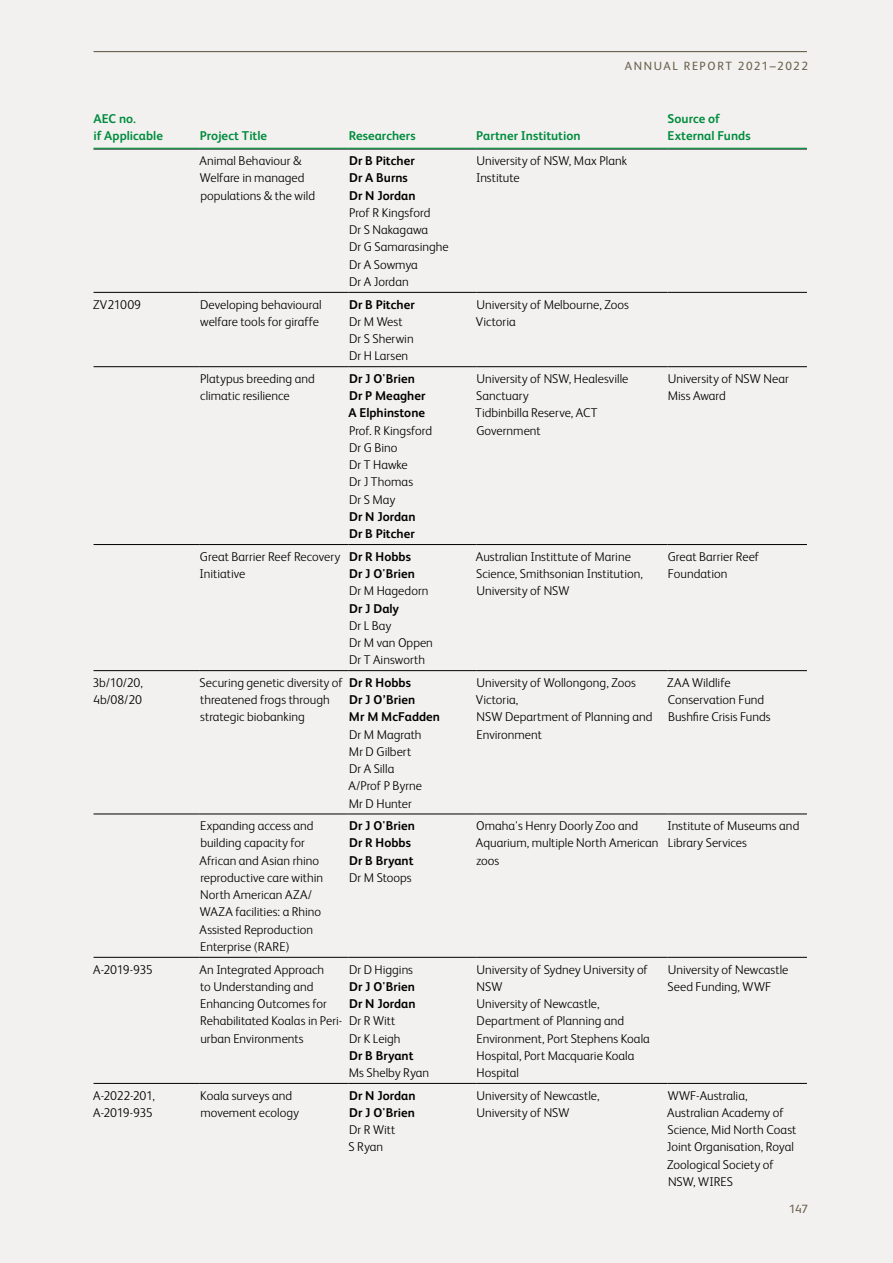
<style>
.page{position:relative;width:893px;height:1263px;background:#f3f1ef}
.page>*{position:absolute;margin:0;border:0;box-sizing:border-box;transform-origin:0 0}
.t1{font:300 12.75px/17.2px "FS Albert";color:#000}
.t2{font:700 12.75px/17.2px "FS Albert";letter-spacing:.005em;color:#000}
.t3{font:700 12.75px/17.2px "FS Albert";color:#008c3e}
.t4{font:300 12.75px/17.2px "FS Albert";letter-spacing:-.025em;color:#000}
.t5{font:12px "FS Albert";letter-spacing:.13em;color:#69614e}
</style>
<div class="page">
<hr style="left:94px;top:51px;width:713px;height:1px;background:#69614e">
<hr style="left:94px;top:149px;width:106px;height:1px;background:#000">
<hr style="left:200px;top:149px;width:149px;height:1px;background:#000">
<hr style="left:349px;top:149px;width:127px;height:1px;background:#000">
<hr style="left:476px;top:149px;width:192px;height:1px;background:#000">
<hr style="left:668px;top:149px;width:139px;height:1px;background:#000">
<hr style="left:94px;top:292px;width:106px;height:1px;background:#000">
<hr style="left:200px;top:292px;width:149px;height:1px;background:#000">
<hr style="left:349px;top:292px;width:127px;height:1px;background:#000">
<hr style="left:476px;top:292px;width:192px;height:1px;background:#000">
<hr style="left:668px;top:292px;width:139px;height:1px;background:#000">
<hr style="left:94px;top:366px;width:106px;height:1px;background:#000">
<hr style="left:200px;top:366px;width:149px;height:1px;background:#000">
<hr style="left:349px;top:366px;width:127px;height:1px;background:#000">
<hr style="left:476px;top:366px;width:192px;height:1px;background:#000">
<hr style="left:668px;top:366px;width:139px;height:1px;background:#000">
<hr style="left:94px;top:544px;width:106px;height:1px;background:#000">
<hr style="left:200px;top:544px;width:149px;height:1px;background:#000">
<hr style="left:349px;top:544px;width:127px;height:1px;background:#000">
<hr style="left:476px;top:544px;width:192px;height:1px;background:#000">
<hr style="left:668px;top:544px;width:139px;height:1px;background:#000">
<hr style="left:94px;top:670px;width:106px;height:1px;background:#000">
<hr style="left:200px;top:670px;width:149px;height:1px;background:#000">
<hr style="left:349px;top:670px;width:127px;height:1px;background:#000">
<hr style="left:476px;top:670px;width:192px;height:1px;background:#000">
<hr style="left:668px;top:670px;width:139px;height:1px;background:#000">
<hr style="left:94px;top:814px;width:106px;height:1px;background:#000">
<hr style="left:200px;top:814px;width:149px;height:1px;background:#000">
<hr style="left:349px;top:814px;width:127px;height:1px;background:#000">
<hr style="left:476px;top:814px;width:192px;height:1px;background:#000">
<hr style="left:668px;top:814px;width:139px;height:1px;background:#000">
<hr style="left:94px;top:957px;width:106px;height:1px;background:#000">
<hr style="left:200px;top:957px;width:149px;height:1px;background:#000">
<hr style="left:349px;top:957px;width:127px;height:1px;background:#000">
<hr style="left:476px;top:957px;width:192px;height:1px;background:#000">
<hr style="left:668px;top:957px;width:139px;height:1px;background:#000">
<hr style="left:94px;top:1083px;width:106px;height:1px;background:#000">
<hr style="left:200px;top:1083px;width:149px;height:1px;background:#000">
<hr style="left:349px;top:1083px;width:127px;height:1px;background:#000">
<hr style="left:476px;top:1083px;width:192px;height:1px;background:#000">
<hr style="left:668px;top:1083px;width:139px;height:1px;background:#000">
<hr style="left:94px;top:148px;width:106px;height:1px;background:#009641">
<hr style="left:200px;top:148px;width:149px;height:1px;background:#009641">
<hr style="left:349px;top:148px;width:127px;height:1px;background:#009641">
<hr style="left:476px;top:148px;width:192px;height:1px;background:#009641">
<hr style="left:668px;top:148px;width:139px;height:1px;background:#009641">
<p class="t3" style="left:94px;top:109px;width:71px">AEC no.<br>if Applicable</p>
<p class="t3" style="left:200px;top:126px;width:69px">Project Title</p>
<p class="t3" style="left:349px;top:126px;width:69px">Researchers</p>
<p class="t3" style="left:476px;top:126px;width:106px">Partner Institution</p>
<p class="t5" style="left:625px;top:58px;width:185px">ANNUAL REPORT 2021–2022</p>
<p class="t3" style="left:668px;top:109px;width:85px">Source of<br>External Funds</p>
<p class="t1" style="left:199px;top:152px;width:117px">Animal Behaviour &amp;<br>Welfare in managed populations &amp; the wild</p>
<p class="t2" style="left:349px;top:152px;width:68px">Dr B Pitcher<br>Dr A Burns<br>Dr N Jordan</p>
<p class="t1" style="left:349px;top:203px;width:101px">Prof R Kingsford<br>Dr S Nakagawa<br>Dr G Samarasinghe<br>Dr A Sowmya<br>Dr A Jordan</p>
<p class="t1" style="left:476px;top:152px;width:152px">University of NSW, Max Plank<br>Institute</p>
<p class="t1" style="left:93px;top:295px;width:50px">ZV21009</p>
<p class="t1" style="left:200px;top:295px;width:123px">Developing behavioural welfare tools for giraffe</p>
<p class="t2" style="left:349px;top:295px;width:67px">Dr B Pitcher</p>
<p class="t1" style="left:349px;top:312px;width:66px">Dr M West<br>Dr S Sherwin<br>Dr H Larsen</p>
<p class="t1" style="left:200px;top:369px;width:116px">Platypus breeding and climatic resilience</p>
<p class="t2" style="left:348px;top:369px;width:78px">Dr J O'Brien<br>Dr P Meagher<br>A Elphinstone</p>
<p class="t1" style="left:349px;top:421px;width:85px">Prof. R Kingsford<br>Dr G Bino<br>Dr T Hawke<br>Dr J Thomas<br>Dr S May</p>
<p class="t2" style="left:349px;top:507px;width:68px">Dr N Jordan<br>Dr B Pitcher</p>
<p class="t1" style="left:200px;top:547px;width:142px">Great Barrier Reef Recovery<br>Initiative</p>
<p class="t2" style="left:349px;top:547px;width:67px">Dr R Hobbs<br>Dr J O'Brien</p>
<p class="t1" style="left:349px;top:582px;width:81px">Dr M Hagedorn</p>
<p class="t2" style="left:349px;top:599px;width:52px">Dr J Daly</p>
<p class="t1" style="left:349px;top:616px;width:85px">Dr L Bay<br>Dr M van Oppen<br>Dr T Ainsworth</p>
<p class="t1" style="left:92px;top:673px;width:52px">3b/10/20,<br>4b/08/20</p>
<p class="t1" style="left:200px;top:673px;width:145px">Securing genetic diversity of threatened frogs through strategic biobanking</p>
<p class="t2" style="left:349px;top:673px;width:93px">Dr R Hobbs<br>Dr J O’Brien<br>Mr M McFadden</p>
<p class="t1" style="left:348px;top:725px;width:75px">Dr M Magrath<br>Mr D Gilbert<br>Dr A Silla<br>A/Prof P Byrne<br>Mr D Hunter</p>
<p class="t1" style="left:200px;top:816px;width:125px">Expanding access and building capacity for<br>African and Asian rhino reproductive care within<br>North American AZA/<br>WAZA facilities: a Rhino<br>Assisted Reproduction<br>Enterprise (RARE)</p>
<p class="t2" style="left:349px;top:817px;width:67px">Dr J O'Brien<br>Dr R Hobbs<br>Dr B Bryant</p>
<p class="t1" style="left:349px;top:868px;width:64px">Dr M Stoops</p>
<p class="t1" style="left:93px;top:960px;width:61px">A-2019-935</p>
<p class="t1" style="left:199px;top:960px;width:144px">An Integrated Approach<br>to Understanding and<br>Enhancing Outcomes for<br>Rehabilitated Koalas in Peri&shy;urban Environments</p>
<p class="t1" style="left:349px;top:960px;width:66px">Dr D Higgins</p>
<p class="t2" style="left:349px;top:977px;width:68px">Dr J O'Brien<br>Dr N Jordan</p>
<p class="t1" style="left:349px;top:1012px;width:53px">Dr R Witt<br>Dr K Leigh</p>
<p class="t2" style="left:349px;top:1046px;width:66px">Dr B Bryant</p>
<p class="t1" style="left:349px;top:1063px;width:82px">Ms Shelby Ryan</p>
<p class="t4" style="left:93px;top:1086px;width:63px">A-2022-201,<br>A-2019-935</p>
<p class="t1" style="left:200px;top:1086px;width:100px">Koala surveys and movement ecology</p>
<p class="t2" style="left:349px;top:1086px;width:68px">Dr N Jordan<br>Dr J O'Brien</p>
<p class="t1" style="left:348px;top:1120px;width:48px">Dr R Witt<br>S Ryan</p>
<p class="t1" style="left:476px;top:295px;width:155px">University of Melbourne, Zoos<br>Victoria</p>
<p class="t1" style="left:475px;top:369px;width:155px">University of NSW, Healesville<br>Sanctuary<br>Tidbinbilla Reserve, ACT<br>Government</p>
<p class="t1" style="left:668px;top:369px;width:122px">University of NSW Near<br>Miss Award</p>
<p class="t1" style="left:476px;top:547px;width:168px">Australian Instittute of Marine<br>Science, Smithsonian Institution,<br>University of NSW</p>
<p class="t1" style="left:668px;top:547px;width:93px">Great Barrier Reef<br>Foundation</p>
<p class="t1" style="left:476px;top:673px;width:178px">University of Wollongong, Zoos<br>Victoria,<br>NSW Department of Planning and<br>Environment</p>
<p class="t1" style="left:667px;top:673px;width:105px">ZAA Wildlife<br>Conservation Fund<br>Bushfire Crisis Funds</p>
<p class="t1" style="left:476px;top:816px;width:184px">Omaha's Henry Doorly Zoo and<br>Aquarium, multiple North American zoos</p>
<p class="t1" style="left:667px;top:816px;width:133px">Institute of Museums and<br>Library Services</p>
<p class="t1" style="left:476px;top:960px;width:175px">University of Sydney University of<br>NSW<br>University of Newcastle,<br>Department of Planning and<br>Environment, Port Stephens Koala<br>Hospital, Port Macquarie Koala<br>Hospital</p>
<p class="t1" style="left:667px;top:960px;width:123px">University of Newcastle<br>Seed Funding, WWF</p>
<p class="t1" style="left:476px;top:1086px;width:124px">University of Newcastle,<br>University of NSW</p>
<p class="t1" style="left:667px;top:1086px;width:131px">WWF-Australia,<br>Australian Academy of<br>Science, Mid North Coast<br>Joint Organisation, Royal<br>Zoological Society of<br>NSW, WIRES</p>
<p class="t5" style="left:789px;top:1201px;width:20px">147</p>
</div>
